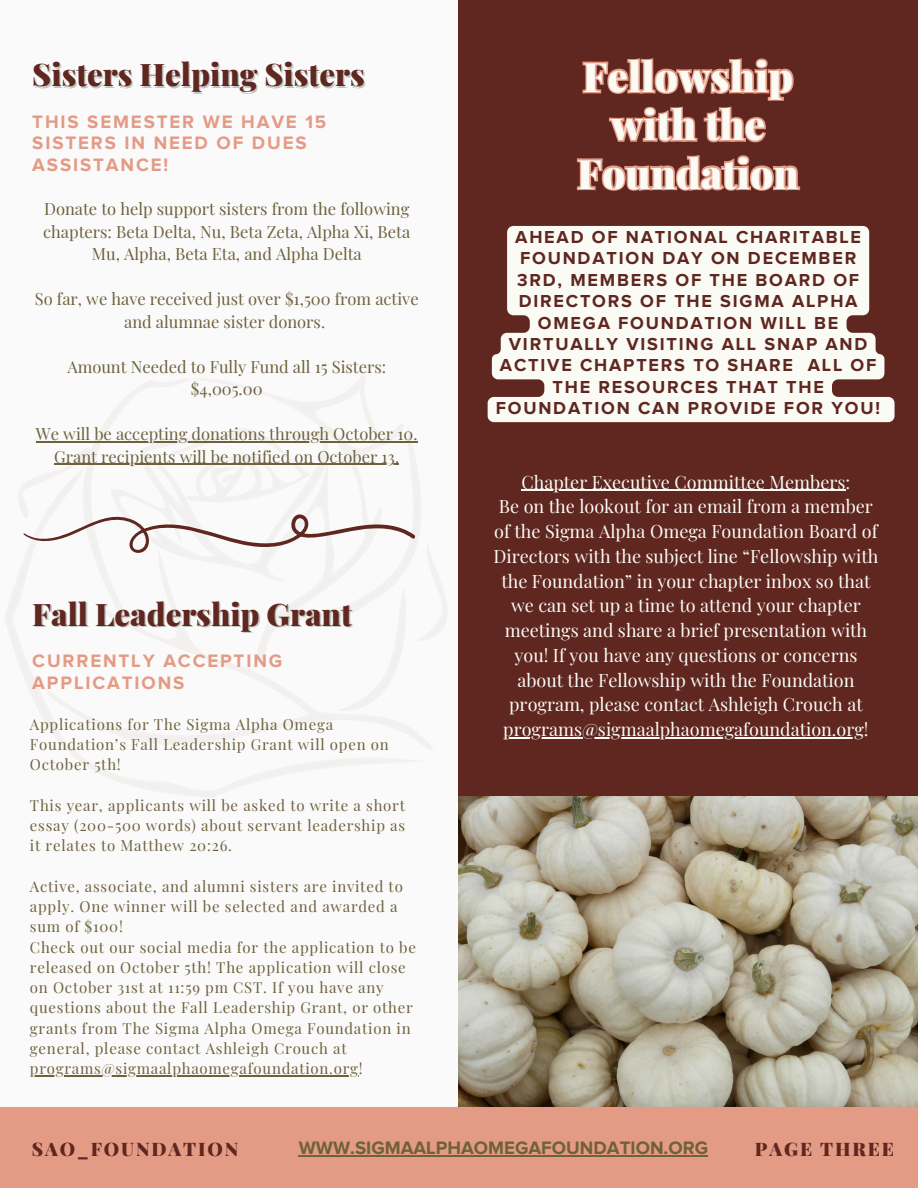
<style>
.page{position:relative;width:918px;height:1188px;background:#fafafa}
.page>*{position:absolute;margin:0;border:0;box-sizing:border-box;transform-origin:0 0}
.t1{font:900 40.65px/48.3px "Playfair Display";color:#fbfbf5;text-align:center}
.t2{font:900 31.2px "Playfair Display";color:#602620}
.t3{font:700 18.75px/21.3px "Proxima Nova";letter-spacing:.1em;color:#e49b85}
.t4{font:700 18.75px "Proxima Nova";color:#6e613d}
.t5{font:900 18.75px "Playfair Display";letter-spacing:.1em;color:#602620}
.t6{font:18px/24.8px "Playfair Display";color:#fbfbf5;text-align:center}
.t7{font:700 18px/21.3px "Proxima Nova";letter-spacing:.1em;color:#602620;text-align:center}
.t8{font:16.5px/22.5px "Playfair Display";color:#6e613d;text-align:center}
.t9{font:15px/20.2px "Playfair Display";letter-spacing:.05em;color:#6e613d}
</style>
<div class="page">
<img style="left:5px;top:376px;width:442px;height:421px">
<svg style="left:23px;top:505px;width:393px;height:49px"></svg>
<div style="left:458px;top:0;width:460px;height:1107px;background:#602620"></div>
<div style="left:0;top:1107px;width:918px;height:81px;background:#e49b85"></div>
<img style="left:458px;top:796px;width:460px;height:311px">
<svg style="left:582px;top:58px;width:212px;height:85px"></svg>
<svg style="left:576px;top:155px;width:225px;height:36px"></svg>
<svg style="left:488px;top:226px;width:407px;height:196px;background:#e9e3dd"></svg>
<hr style="left:522px;top:490px;width:324px;height:1px;background:#fbfbf5">
<hr style="left:503px;top:737px;width:361px;height:1px;background:#fbfbf5">
<hr style="left:299px;top:1155px;width:409px;height:1px;background:#6e613d">
<hr style="left:30px;top:1075px;width:329px;height:1px;background:#6e613d">
<hr style="left:36px;top:441px;width:382px;height:1px;background:#6e613d">
<hr style="left:54px;top:464px;width:345px;height:1px;background:#6e613d">
<h3 class="t2" style="left:32px;top:52px;width:334px">Sisters Helping Sisters</h3>
<h3 class="t3" style="left:32px;top:112px;width:295px">THIS SEMESTER WE HAVE 15<br>SISTERS IN NEED OF DUES<br>ASSISTANCE!</h3>
<h3 class="t8" style="left:43px;top:197px;width:369px">Donate to help support sisters from the following chapters: Beta Delta, Nu, Beta Zeta, Alpha Xi, Beta<br>Mu, Alpha, Beta Eta, and Alpha Delta</h3>
<p class="t8" style="left:35px;top:287px;width:385px">So far, we have received just over $1,500 from active and alumnae sister donors.</p>
<p class="t8" style="left:67px;top:354px;width:320px">Amount Needed to Fully Fund all 15 Sisters: $4,005.00</p>
<p class="t8" style="left:36px;top:422px;width:383px">We will be accepting donations through October 10.</p>
<p class="t8" style="left:54px;top:444px;width:346px">Grant recipients will be notified on October 13.</p>
<p class="t2" style="left:32px;top:592px;width:321px">Fall Leadership Grant</p>
<p class="t3" style="left:32px;top:651px;width:251px">CURRENTLY ACCEPTING<br>APPLICATIONS</p>
<p class="t9" style="left:30px;top:714px;width:360px">Applications for The Sigma Alpha Omega<br>Foundation’s Fall Leadership Grant will open on<br>October 5th!</p>
<p class="t9" style="left:30px;top:795px;width:377px;text-align:justify">This year, applicants will be asked to write a short essay (200-500 words) about servant leadership as it relates to Matthew 20:26.</p>
<p class="t9" style="left:30px;top:876px;width:374px">Active, associate, and alumni sisters are invited to apply. One winner will be selected and awarded a sum of $100!</p>
<p class="t9" style="left:30px;top:936px;width:388px">Check out our social media for the application to be released on October 5th! The application will close on October 31st at 11:59 pm CST. If you have any questions about the Fall Leadership Grant, or other grants from The Sigma Alpha Omega Foundation in general, please contact Ashleigh Crouch at</p>
<h2 class="t9" style="left:30px;top:1058px;width:334px">programs@sigmaalphaomegafoundation.org!</h2>
<h1 class="t1" style="left:577px;top:51px;width:223px">Fellowship with the<br>Foundation</h1>
<h3 class="t7" style="left:496px;top:227px;width:386px">AHEAD OF NATIONAL CHARITABLE<br>FOUNDATION DAY ON DECEMBER<br>3RD, MEMBERS OF THE BOARD OF<br>DIRECTORS OF THE SIGMA ALPHA<br>OMEGA FOUNDATION WILL BE<br>VIRTUALLY VISITING ALL SNAP AND<br>ACTIVE CHAPTERS TO SHARE ALL OF<br>THE RESOURCES THAT THE<br>FOUNDATION CAN PROVIDE FOR YOU!</h3>
<h4 class="t6" style="left:494px;top:469px;width:386px">Chapter Executive Committee Members:<br>Be on the lookout for an email from a member of the Sigma Alpha Omega Foundation Board of Directors with the subject line “Fellowship with the Foundation” in your chapter inbox so that we can set up a time to attend your chapter meetings and share a brief presentation with you! If you have any questions or concerns about the Fellowship with the Foundation program, please contact Ashleigh Crouch at</h4>
<h2 class="t6" style="left:503px;top:716px;width:367px">programs@sigmaalphaomegafoundation.org!</h2>
<p class="t5" style="left:32px;top:1136px;width:208px">SAO_FOUNDATION</p>
<h3 class="t4" style="left:299px;top:1139px;width:411px">WWW.SIGMAALPHAOMEGAFOUNDATION.ORG</h3>
<h3 class="t5" style="left:755px;top:1136px;width:141px">PAGE THREE</h3>
</div>
